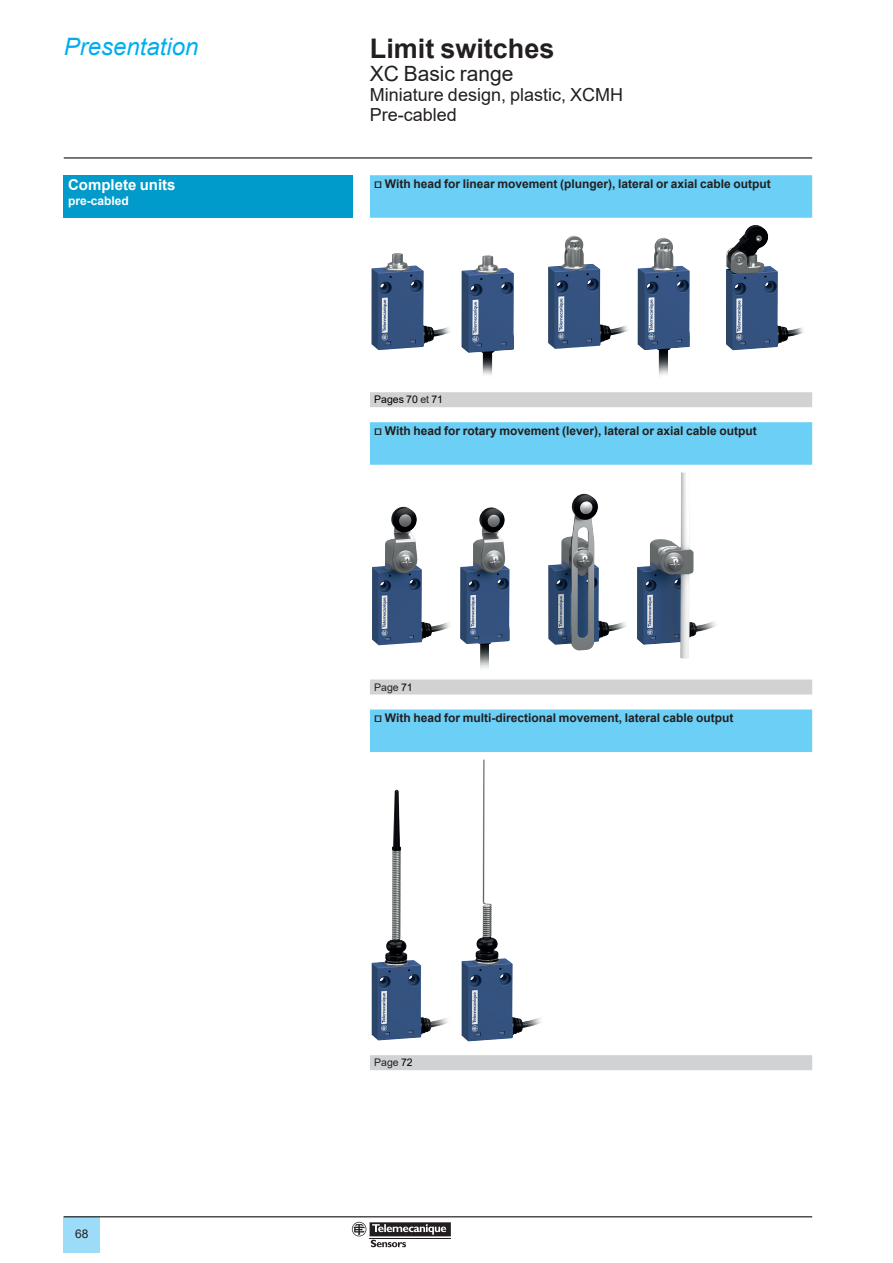
<style>
.page{position:relative;width:893px;height:1263px;background:#fff}
.page>*{position:absolute;margin:0;border:0;box-sizing:border-box;transform-origin:0 0}
._0_TitleLev1{font:700 27px "Arial";color:#231f20}
._0_Topic{font:italic 24px "Arial";color:#00aeef}
._0_TitleLev2{font:21px "Arial";color:#231f20}
._0_TitleLev3{font:18px "Arial";color:#231f20}
.Cell_Section_2__10{font:700 15px "Arial";color:#fff}
.Cell_Section_3__8{font:700 12px "Arial";color:#231f20}
.Cell_Section_3__8-2{font:700 12px "Arial";color:#fff}
.t1{font:12px "Arial";color:#231f20}
.Cell_Text__7{font:10.5px "Arial";color:#231f20}
.Cell_Text__7-2{font:10.5px "Arial";color:#000}
.s1{font-family:"Graph Schneider"}
.s2{color:#231f20}
.s3{color:#000}
</style>
<div class="page">
<hr style="left:64px;top:157px;width:748px;height:2px;background:#231f20">
<div style="left:64px;top:1217px;width:36px;height:36px;background:#9cdcf8"></div>
<hr style="left:64px;top:1216px;width:748px;height:1px;background:#231f20">
<svg style="left:352px;top:1222px;width:99px;height:25px"></svg>
<div style="left:64px;top:175px;width:289px;height:43px;background:#009bca"></div>
<svg style="left:370px;top:175px;width:442px;height:176px"></svg>
<svg style="left:370px;top:392px;width:442px;height:678px"></svg>
<img style="left:371px;top:253px;width:83px;height:97px">
<img style="left:461px;top:255px;width:53px;height:121px">
<img style="left:548px;top:236px;width:84px;height:113px">
<img style="left:638px;top:238px;width:52px;height:138px">
<img style="left:726px;top:225px;width:79px;height:125px">
<img style="left:372px;top:507px;width:83px;height:138px">
<img style="left:460px;top:507px;width:50px;height:168px">
<img style="left:548px;top:494px;width:84px;height:157px">
<img style="left:637px;top:472px;width:83px;height:187px">
<img style="left:392px;top:789px;width:5px;height:146px">
<img style="left:462px;top:759px;width:84px;height:282px">
<p class="_0_Topic" style="left:64px;top:31px;width:136px">Presentation</p>
<p class="Cell_Section_2__10" style="left:68px;top:174px;width:109px">Complete units</p>
<p class="Cell_Section_3__8-2" style="left:68px;top:192px;width:62px">pre-cabled</p>
<p class="t1" style="left:75px;top:1225px;width:15px">68</p>
<p class="_0_TitleLev1" style="left:370px;top:29px;width:186px">Limit switches</p>
<p class="_0_TitleLev2" style="left:370px;top:59px;width:145px">XC Basic range</p>
<p class="_0_TitleLev3" style="left:370px;top:82px;width:255px">Miniature design, plastic, XCMH</p>
<p class="_0_TitleLev3" style="left:370px;top:102px;width:89px">Pre-cabled</p>
<p class="Cell_Section_3__8" style="left:374px;top:175px;width:398px"><span class="s1">v</span> With head for linear movement (plunger), lateral or axial cable output</p>
<p class="Cell_Text__7-2" style="left:374px;top:393px;width:70px">Pages 70 <span class="s2">et</span> 71</p>
<p class="Cell_Section_3__8" style="left:374px;top:422px;width:384px"><span class="s1">v</span> With head for rotary movement (lever), lateral or axial cable output</p>
<p class="Cell_Text__7" style="left:374px;top:680px;width:40px">Page <span class="s3">71</span></p>
<p class="Cell_Section_3__8" style="left:374px;top:709px;width:361px"><span class="s1">v</span> With head for multi-directional movement, lateral cable output</p>
<p class="Cell_Text__7" style="left:374px;top:1055px;width:40px">Page <span class="s3">72</span></p>
</div>
